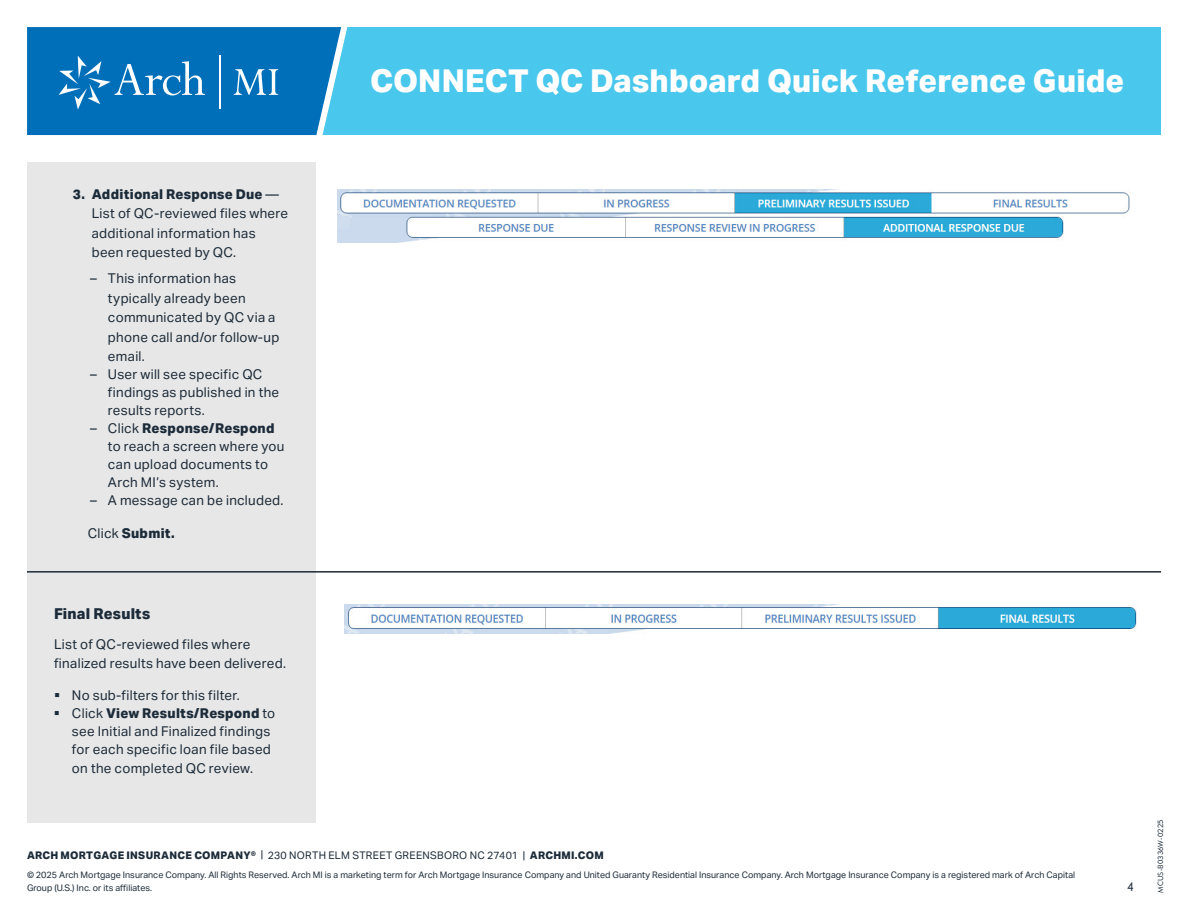
<style>
.page{position:relative;width:1188px;height:918px;background:#fff}
.page>*{position:absolute;margin:0;border:0;box-sizing:border-box;transform-origin:0 0}
.t1{font:800 31.5px "Aktiv Grotesk";letter-spacing:.005em;color:#fff}
.t2{font:800 15px "Aktiv Grotesk";letter-spacing:.015em;color:#1c2b39}
.t3{font:13.5px/19.5px "Aktiv Grotesk";letter-spacing:.015em;color:#1c2b39}
.t4{font:800 13.5px "Aktiv Grotesk";letter-spacing:.02em;color:#1c2b39}
.t5{font:12px "Geometric 706 BT Medium B";color:#1c2b39}
.t6{font:800 10.5px "Aktiv Grotesk";letter-spacing:.025em;color:#1c2b39}
.t7{font:9px/12.8px "Aktiv Grotesk";color:#1c2b39}
.t8{font:7.5px "Geometric 415 BT Lite A";letter-spacing:.01em;color:#1c2b39}
.s1{font-weight:800}
.s2{font-weight:400}
</style>
<div class="page">
<div style="left:288px;top:27px;width:873px;height:108px;background:#49c7ed"></div>
<svg style="left:27px;top:27px;width:321px;height:109px;background:#157cc0"></svg>
<div style="left:27px;top:162px;width:289px;height:661px;background:#e7e7e7"></div>
<img style="left:338px;top:189px;width:792px;height:54px">
<hr style="left:27px;top:571px;width:1134px;height:2px;background:#1c2b39">
<img style="left:345px;top:605px;width:792px;height:28px">
<h1 class="t1" style="left:370px;top:63px;width:756px">CONNECT QC Dashboard Quick Reference Guide</h1>
<p class="t3" style="left:92px;top:184px;width:198px;text-indent:-19px"><span class="s1">3. Additional Response Due</span> —<br>List of QC-reviewed files where additional information has been requested by QC.</p>
<p class="t3" style="left:108px;top:269px;width:173px;text-indent:-18px">– This information has typically already been communicated by QC via a phone call and/or follow-up email.</p>
<p class="t3" style="left:108px;top:366px;width:173px;line-height:18px;text-indent:-18px">– User will see specific QC findings as published in the results reports.</p>
<p class="t3" style="left:108px;top:420px;width:178px;line-height:18px;text-indent:-18px">– Click <span class="s1">Response/Respond </span>to reach a screen where you can upload documents to<br>Arch MI’s system.</p>
<p class="t3" style="left:90px;top:491px;width:195px">– A message can be included.</p>
<p class="t4" style="left:88px;top:526px;width:89px"><span class="s2">Click</span> Submit.</p>
<p class="t2" style="left:54px;top:605px;width:98px">Final Results</p>
<p class="t3" style="left:54px;top:634px;width:234px">List of QC-reviewed files where finalized results have been delivered.</p>
<p class="t3" style="left:72px;top:686px;width:205px;line-height:18px">No sub-filters for this filter.<br>Click <span class="s1">View Results/Respond</span> to see Initial and Finalized findings for each specific loan file based</p>
<p class="t3" style="left:72px;top:759px;width:183px">on the completed QC review.</p>
<p class="t6" style="left:27px;top:849px;width:578px">ARCH MORTGAGE INSURANCE COMPANY® <span class="s2">| 230 NORTH ELM STREET GREENSBORO NC 27401 |</span> ARCHMI.COM</p>
<p class="t7" style="left:27px;top:869px;width:1050px">© 2025 Arch Mortgage Insurance Company. All Rights Reserved. Arch MI is a marketing term for Arch Mortgage Insurance Company and United Guaranty Residential Insurance Company. Arch Mortgage Insurance Company is a registered mark of Arch Capital<br>Group (U.S.) Inc. or its affiliates.</p>
<p class="t5" style="left:1127px;top:878px;width:8px">4</p>
<p class="t8" style="left:1156px;top:893px;width:75px;rotate:-90deg">MCUS-B0336W-0225</p>
</div>
